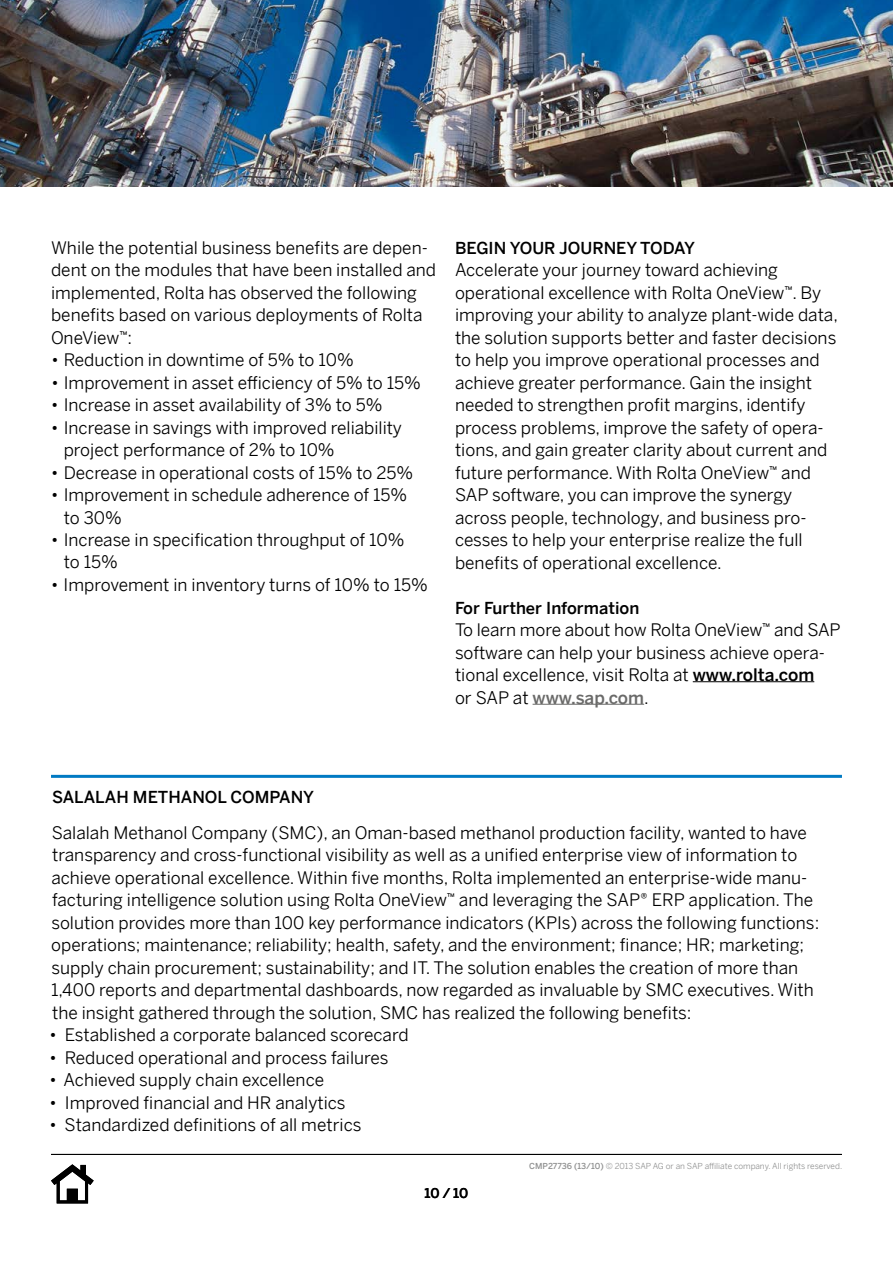
<style>
.page{position:relative;width:893px;height:1263px;background:#fff}
.page>*{position:absolute;margin:0;border:0;box-sizing:border-box;transform-origin:0 0}
.t1{font:17.25px/22.5px "Benton Sans";color:#000}
.t2{font:500 16.5px "Benton Sans";color:#000}
.t3{font:500 13.5px "Benton Sans";color:#000}
.t4{font:8.25px "Benton Sans";color:#919292}
.s1{font-weight:300}
.s2{font-weight:500}
.s3{font-weight:500;color:#6a6a69}
</style>
<div class="page">
<hr style="left:693px;top:681px;width:121px;height:1px;background:#000">
<hr style="left:533px;top:704px;width:111px;height:1px;background:#6a6a69">
<hr style="left:51px;top:1154px;width:791px;height:1px;background:#000">
<hr style="left:51px;top:775px;width:791px;height:3px;background:#007ac3">
<img style="left:0;top:0;width:893px;height:186px">
<svg style="left:51px;top:1164px;width:43px;height:39px"></svg>
<p class="t1" style="left:51px;top:235px;width:387px">While the potential business benefits are depen&shy;dent on the modules that have been installed and implemented, Rolta has observed the following benefits based on various deployments of Rolta OneView™:</p>
<p class="t1" style="left:51px;top:348px;width:304px"><span class="s1">•</span> Reduction in downtime of 5% to 10%</p>
<p class="t1" style="left:51px;top:370px;width:371px"><span class="s1">•</span> Improvement in asset efficiency of 5% to 15%</p>
<p class="t1" style="left:51px;top:392px;width:333px"><span class="s1">•</span> Increase in asset availability of 3% to 5%</p>
<p class="t1" style="left:64px;top:415px;width:340px;text-indent:-13px"><span class="s1">•</span> Increase in savings with improved reliability project performance of 2% to 10%</p>
<p class="t1" style="left:51px;top:460px;width:364px"><span class="s1">•</span> Decrease in operational costs of 15% to 25%</p>
<p class="t1" style="left:64px;top:482px;width:345px;text-indent:-13px"><span class="s1">•</span> Improvement in schedule adherence of 15% to 30%</p>
<p class="t1" style="left:64px;top:527px;width:342px;text-indent:-13px"><span class="s1">•</span> Increase in specification throughput of 10% to 15%</p>
<p class="t1" style="left:51px;top:572px;width:378px"><span class="s1">•</span> Improvement in inventory turns of 10% to 15%</p>
<p class="t2" style="left:455px;top:236px;width:242px">BEGIN YOUR JOURNEY TODAY</p>
<p class="t1" style="left:455px;top:258px;width:384px">Accelerate your journey toward achieving operational excellence with Rolta OneView™. By improving your ability to analyze plant-wide data, the solution supports better and faster decisions to help you improve operational processes and achieve greater performance. Gain the insight needed to strengthen profit margins, identify process problems, improve the safety of opera&shy;tions, and gain greater clarity about current and future performance. With Rolta OneView™ and SAP software, you can improve the synergy across people, technology, and business pro&shy;cesses to help your enterprise realize the full benefits of operational excellence.</p>
<p class="t2" style="left:455px;top:596px;width:186px">For Further Information</p>
<p class="t1" style="left:455px;top:618px;width:387px">To learn more about how Rolta OneView™ and SAP software can help your business achieve opera&shy;tional excellence, visit Rolta at <span class="s2">www.rolta.com<br></span>or SAP at <span class="s3">www.sap.com</span>.</p>
<p class="t2" style="left:52px;top:785px;width:264px">SALALAH METHANOL COMPANY</p>
<p class="t1" style="left:51px;top:820px;width:770px">Salalah Methanol Company (SMC), an Oman-based methanol production facility, wanted to have transparency and cross-functional visibility as well as a unified enterprise view of information to achieve operational excellence. Within five months, Rolta implemented an enterprise-wide manu&shy;facturing intelligence solution using Rolta OneView™ and leveraging the SAP® ERP application. The solution provides more than 100 key performance indicators (KPIs) across the following functions: operations; maintenance; reliability; health, safety, and the environment; finance; HR; marketing; supply chain procurement; sustainability; and IT. The solution enables the creation of more than 1,400 reports and departmental dashboards, now regarded as invaluable by SMC executives. With the insight gathered through the solution, SMC has realized the following benefits:</p>
<p class="t1" style="left:49px;top:1023px;width:361px"><span class="s1">•</span> Established a corporate balanced scorecard</p>
<p class="t1" style="left:49px;top:1045px;width:341px"><span class="s1">•</span> Reduced operational and process failures</p>
<p class="t1" style="left:49px;top:1067px;width:276px"><span class="s1">•</span> Achieved supply chain excellence</p>
<p class="t1" style="left:49px;top:1090px;width:298px"><span class="s1">•</span> Improved financial and HR analytics</p>
<p class="t1" style="left:49px;top:1112px;width:314px"><span class="s1">•</span> Standardized definitions of all metrics</p>
<p class="t3" style="left:425px;top:1183px;width:45px">10 / 10</p>
<p class="t4" style="left:529px;top:1160px;width:314px"><span class="s2">CMP27736 (13/10)</span> © 2013 SAP AG or an SAP affiliate company. All rights reserved.</p>
</div>
